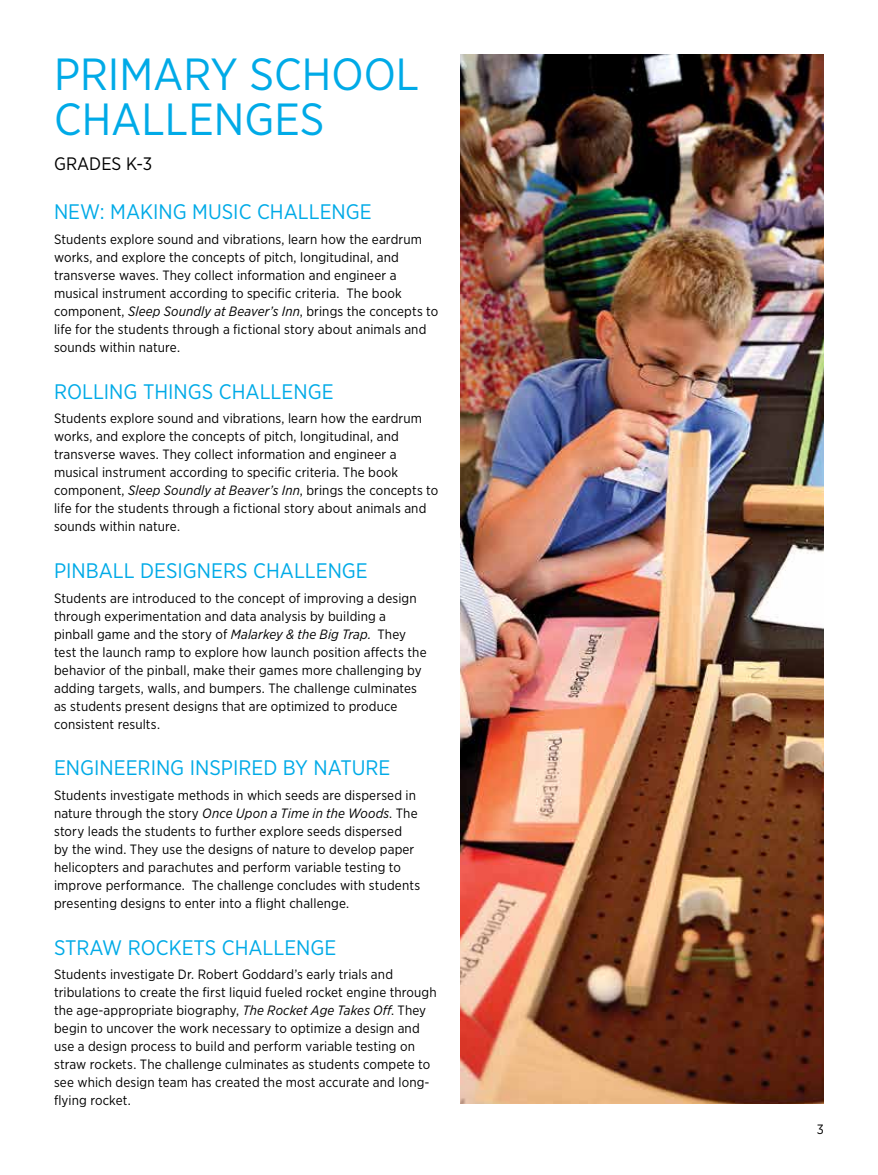
<style>
.page{position:relative;width:878px;height:1175px;background:#fff}
.page>*{position:absolute;margin:0;border:0;box-sizing:border-box;transform-origin:0 0}
.t1{font:45px/45px "Gotham Narrow";color:#00aae7}
.t2{font:21px "Gotham Narrow";color:#00aae7}
.t3{font:18px "Gotham Narrow";color:#000}
.t4{font:13.5px/18px "Gotham Narrow";letter-spacing:.01em;color:#000}
.s1{font-style:italic}
</style>
<div class="page">
<img style="left:460px;top:54px;width:364px;height:1049px">
<h1 class="t1" style="left:54px;top:51px;width:367px">PRIMARY SCHOOL<br>CHALLENGES</h1>
<h3 class="t3" style="left:54px;top:152px;width:100px">GRADES K-3</h3>
<h2 class="t2" style="left:54px;top:199px;width:319px">NEW: MAKING MUSIC CHALLENGE</h2>
<p class="t4" style="left:54px;top:230px;width:386px">Students explore sound and vibrations, learn how the eardrum works, and explore the concepts of pitch, longitudinal, and transverse waves. They collect information and engineer a musical instrument according to specific criteria. The book component, <span class="s1">Sleep Soundly at Beaver’s Inn</span>, brings the concepts to life for the students through a fictional story about animals and sounds within nature.</p>
<h2 class="t2" style="left:54px;top:378px;width:281px">ROLLING THINGS CHALLENGE</h2>
<p class="t4" style="left:54px;top:409px;width:386px">Students explore sound and vibrations, learn how the eardrum works, and explore the concepts of pitch, longitudinal, and transverse waves. They collect information and engineer a musical instrument according to specific criteria. The book component, <span class="s1">Sleep Soundly at Beaver’s Inn</span>, brings the concepts to life for the students through a fictional story about animals and sounds within nature.</p>
<h2 class="t2" style="left:54px;top:557px;width:315px">PINBALL DESIGNERS CHALLENGE</h2>
<p class="t4" style="left:54px;top:589px;width:374px">Students are introduced to the concept of improving a design through experimentation and data analysis by building a pinball game and the story of <span class="s1">Malarkey &amp; the Big Trap.</span> They test the launch ramp to explore how launch position affects the behavior of the pinball, make their games more challenging by adding targets, walls, and bumpers. The challenge culminates as students present designs that are optimized to produce consistent results.</p>
<h2 class="t2" style="left:54px;top:755px;width:338px">ENGINEERING INSPIRED BY NATURE</h2>
<p class="t4" style="left:54px;top:786px;width:367px">Students investigate methods in which seeds are dispersed in nature through the story <span class="s1">Once Upon a Time in the Woods</span>. The story leads the students to further explore seeds dispersed<br>by the wind. They use the designs of nature to develop paper helicopters and parachutes and perform variable testing to improve performance. The challenge concludes with students presenting designs to enter into a flight challenge.</p>
<h2 class="t2" style="left:54px;top:934px;width:284px">STRAW ROCKETS CHALLENGE</h2>
<p class="t4" style="left:54px;top:965px;width:384px">Students investigate Dr. Robert Goddard’s early trials and tribulations to create the first liquid fueled rocket engine through the age-appropriate biography, <span class="s1">The Rocket Age Takes Off</span>. They begin to uncover the work necessary to optimize a design and use a design process to build and perform variable testing on straw rockets. The challenge culminates as students compete to see which design team has created the most accurate and long&shy;flying rocket.</p>
<p class="t4" style="left:816px;top:1119px;width:9px">3</p>
</div>
